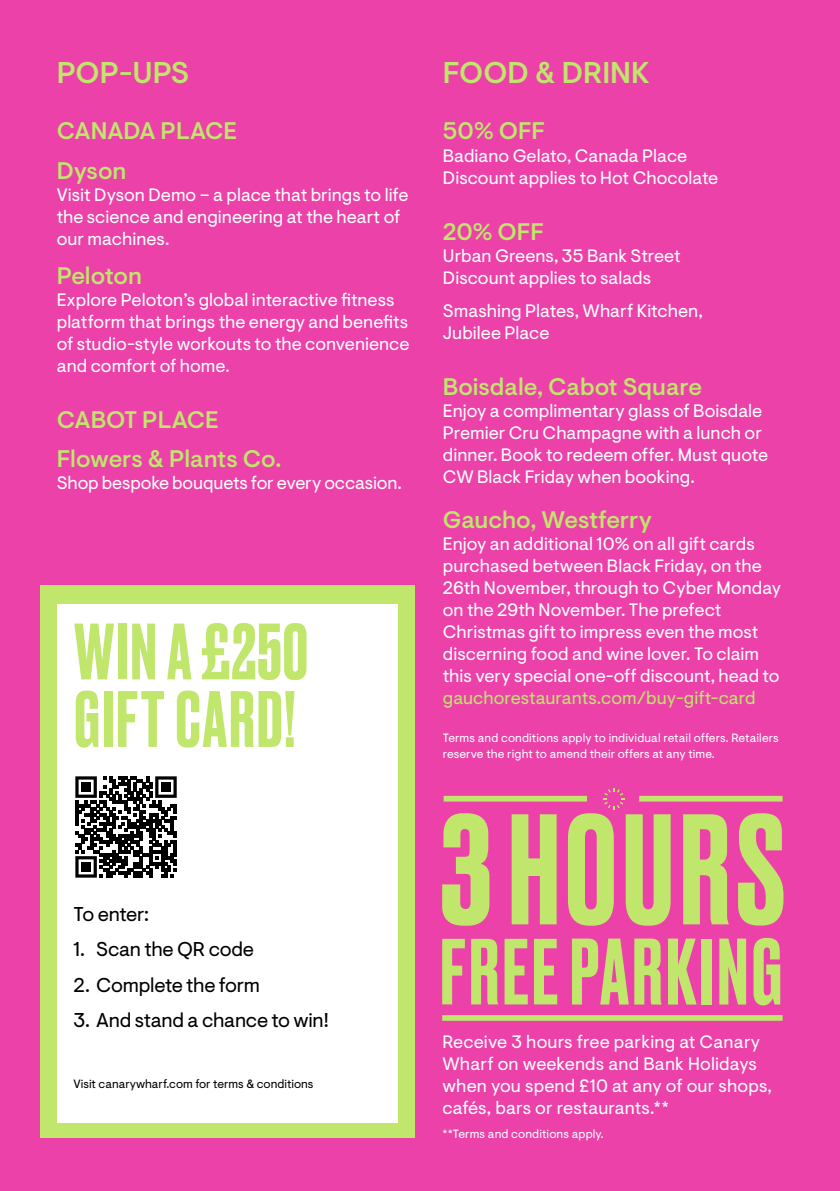
<style>
.page{position:relative;width:840px;height:1191px;background:#fff}
.page>*{position:absolute;margin:0;border:0;box-sizing:border-box;transform-origin:0 0}
.t1{font:500 75px/67.6px "Druk";letter-spacing:.03em;color:#c0e66c}
.t2{font:500 30px "Visuelt";color:#c0e66c}
.t3{font:500 24px/39px "Visuelt";color:#c0e66c}
.t4{font:20px "Visuelt";letter-spacing:-.015em;color:#000}
.t5{font:18px/22px "Visuelt";color:#fff}
.t6{font:18px "Visuelt";color:#c0e66c}
.t7{font:12px/16px "Visuelt";letter-spacing:.01em;color:#fff}
.t8{font:12px "Visuelt";color:#000}
</style>
<div class="page">
<div style="left:0;top:0;width:839px;height:1191px;background:#eb41a9"></div>
<div style="left:40px;top:585px;width:374px;height:553px;background:#c0e66c"></div>
<div style="left:57px;top:603px;width:340px;height:519px;background:#fff"></div>
<svg style="left:442px;top:813px;width:47px;height:112px"></svg>
<svg style="left:511px;top:814px;width:45px;height:110px"></svg>
<svg style="left:683px;top:814px;width:45px;height:110px"></svg>
<svg style="left:738px;top:813px;width:45px;height:112px"></svg>
<svg style="left:442px;top:938px;width:22px;height:66px"></svg>
<svg style="left:471px;top:938px;width:27px;height:66px"></svg>
<svg style="left:504px;top:938px;width:23px;height:66px"></svg>
<svg style="left:534px;top:938px;width:23px;height:66px"></svg>
<svg style="left:572px;top:938px;width:56px;height:66px"></svg>
<svg style="left:634px;top:938px;width:27px;height:66px;background:#c9c279"></svg>
<svg style="left:668px;top:938px;width:28px;height:66px"></svg>
<div style="left:701px;top:938px;width:10px;height:66px;background:#c0e66c"></div>
<svg style="left:719px;top:938px;width:26px;height:66px"></svg>
<svg style="left:753px;top:938px;width:26px;height:67px"></svg>
<div style="left:442px;top:1015px;width:340px;height:5px;background:#c0e66c"></div>
<div style="left:443px;top:796px;width:143px;height:5px;background:#c0e66c"></div>
<div style="left:638px;top:796px;width:144px;height:5px;background:#c0e66c"></div>
<svg style="left:567px;top:788px;width:103px;height:137px"></svg>
<svg style="left:75px;top:776px;width:102px;height:101px"></svg>
<div style="left:81px;top:782px;width:10px;height:9px;background:#000"></div>
<div style="left:161px;top:782px;width:9px;height:9px;background:#000"></div>
<div style="left:81px;top:862px;width:10px;height:9px;background:#000"></div>
<h2 class="t2" style="left:57px;top:55px;width:134px">POP-UPS</h2>
<h3 class="t3" style="left:57px;top:113px;width:182px">CANADA PLACE<br>Dyson</h3>
<p class="t5" style="left:57px;top:184px;width:353px">Visit Dyson Demo – a place that brings to life the science and engineering at the heart of our machines.</p>
<h3 class="t3" style="left:57px;top:257px;width:87px">Peloton</h3>
<p class="t5" style="left:57px;top:289px;width:354px">Explore Peloton’s global interactive fitness platform that brings the energy and benefits of studio-style workouts to the convenience and comfort of home.</p>
<h3 class="t3" style="left:57px;top:401px;width:226px">CABOT PLACE<br>Flowers &amp; Plants Co.</h3>
<p class="t5" style="left:57px;top:472px;width:346px">Shop bespoke bouquets for every occasion.</p>
<h1 class="t1" style="left:74px;top:614px;width:235px">WIN A £250<br>GIFT CARD!</h1>
<h2 class="t2" style="left:442px;top:55px;width:209px">FOOD &amp; DRINK</h2>
<h3 class="t3" style="left:442px;top:113px;width:104px">50% OFF</h3>
<p class="t5" style="left:442px;top:145px;width:277px">Badiano Gelato, Canada Place<br>Discount applies to Hot Chocolate</p>
<h3 class="t3" style="left:442px;top:213px;width:103px">20% OFF</h3>
<p class="t5" style="left:442px;top:245px;width:239px">Urban Greens, 35 Bank Street<br>Discount applies to salads</p>
<p class="t5" style="left:442px;top:300px;width:261px">Smashing Plates, Wharf Kitchen,<br>Jubilee Place</p>
<h3 class="t3" style="left:442px;top:368px;width:260px">Boisdale, Cabot Square</h3>
<p class="t5" style="left:442px;top:400px;width:326px">Enjoy a complimentary glass of Boisdale Premier Cru Champagne with a lunch or dinner. Book to redeem offer. Must quote CW Black Friday when booking.</p>
<h3 class="t3" style="left:442px;top:501px;width:210px">Gaucho, Westferry</h3>
<p class="t5" style="left:442px;top:533px;width:339px">Enjoy an additional 10% on all gift cards purchased between Black Friday, on the 26th November, through to Cyber Monday on the 29th November. The prefect Christmas gift to impress even the most discerning food and wine lover. To claim this very special one-off discount, head to</p>
<p class="t6" style="left:442px;top:687px;width:314px">gauchorestaurants.com/buy-gift-card</p>
<p class="t7" style="left:442px;top:730px;width:337px">Terms and conditions apply to individual retail offers. Retailers reserve the right to amend their offers at any time.</p>
<p class="t4" style="left:73px;top:902px;width:77px">To enter:</p>
<p class="t4" style="left:73px;top:937px;width:182px">1. Scan the QR code</p>
<p class="t4" style="left:73px;top:973px;width:188px">2. Complete the form</p>
<p class="t4" style="left:73px;top:1008px;width:257px">3. And stand a chance to win!</p>
<p class="t8" style="left:73px;top:1077px;width:241px">Visit canarywharf.com for terms &amp; conditions</p>
<p class="t5" style="left:442px;top:1031px;width:331px">Receive 3 hours free parking at Canary Wharf on weekends and Bank Holidays when you spend £10 at any of our shops, cafés, bars or restaurants.**</p>
<p class="t7" style="left:442px;top:1126px;width:163px">**Terms and conditions apply.</p>
</div>
